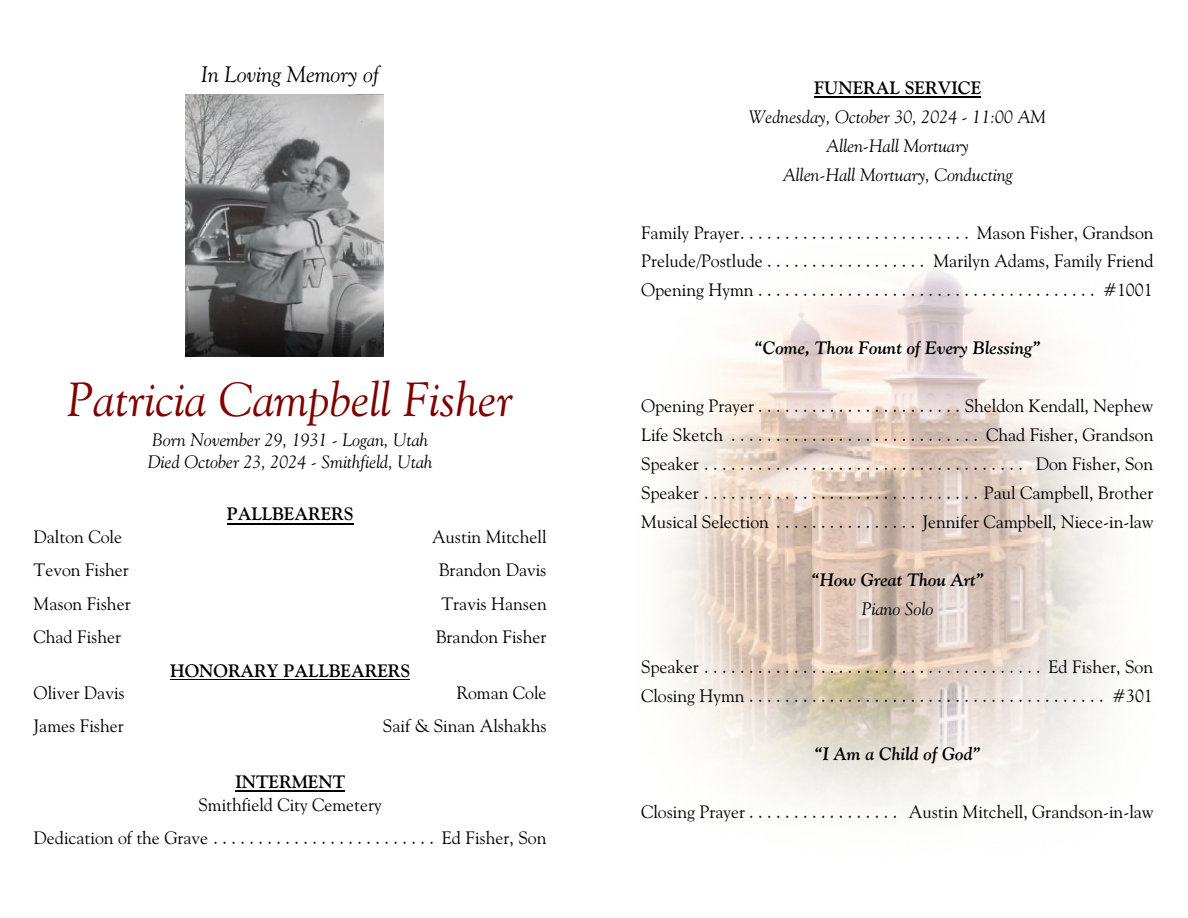
<style>
.page{position:relative;width:1188px;height:918px;background:#fff}
.page>*{position:absolute;margin:0;border:0;box-sizing:border-box;transform-origin:0 0}
.t1{font:italic 48px "Goudy Old Style BT";color:#800000}
.t2{font:italic 22.5px "Goudy Old Style BT";color:#000}
.t3{font:18px/29px "Goudy Old Style BT";color:#000;text-align:justify}
.t4{font:italic 18px/29px "Goudy Old Style BT";color:#000}
.t5{font:italic 700 18px "Goudy Old Style BT";color:#000}
.t6{font:700 18px "Goudy Old Style BT";color:#000}
</style>
<div class="page">
<img style="left:185px;top:94px;width:198px;height:263px">
<img style="left:668px;top:267px;width:442px;height:541px">
<hr style="left:227px;top:523px;width:127px;height:1px;background:#000">
<hr style="left:170px;top:679px;width:240px;height:1px;background:#000">
<hr style="left:235px;top:791px;width:110px;height:1px;background:#000">
<hr style="left:814px;top:96px;width:167px;height:1px;background:#000">
<p class="t2" style="left:201px;top:65px;width:180px">In Loving Memory of</p>
<h1 class="t1" style="left:67px;top:380px;width:448px">Patricia Campbell Fisher</h1>
<p class="t4" style="left:148px;top:430px;width:286px;line-height:22.4px">Born November 29, 1931 - Logan, Utah<br>Died October 23, 2024 - Smithfield, Utah</p>
<p class="t6" style="left:227px;top:507px;width:128px">PALLBEARERS</p>
<p class="t3" style="left:34px;top:524px;width:90px">Dalton Cole</p>
<p class="t3" style="left:432px;top:524px;width:116px">Austin Mitchell</p>
<p class="t3" style="left:34px;top:557px;width:97px">Tevon Fisher</p>
<p class="t3" style="left:439px;top:557px;width:109px">Brandon Davis</p>
<p class="t3" style="left:34px;top:591px;width:99px">Mason Fisher</p>
<p class="t3" style="left:441px;top:591px;width:107px">Travis Hansen</p>
<p class="t3" style="left:34px;top:624px;width:89px">Chad Fisher</p>
<p class="t3" style="left:436px;top:624px;width:112px">Brandon Fisher</p>
<p class="t6" style="left:170px;top:663px;width:242px">HONORARY PALLBEARERS</p>
<p class="t3" style="left:34px;top:680px;width:93px">Oliver Davis</p>
<p class="t3" style="left:456px;top:680px;width:92px">Roman Cole</p>
<p class="t3" style="left:34px;top:713px;width:92px">James Fisher</p>
<p class="t3" style="left:383px;top:713px;width:165px">Saif &amp; Sinan Alshakhs</p>
<p class="t6" style="left:235px;top:775px;width:111px">INTERMENT</p>
<p class="t3" style="left:34px;top:789px;width:514px;line-height:33.5px;text-align:center">Smithfield City Cemetery<br>Dedication of the Grave......................... Ed Fisher, Son</p>
<p class="t6" style="left:814px;top:80px;width:168px">FUNERAL SERVICE</p>
<p class="t4" style="left:749px;top:103px;width:299px;text-align:center">Wednesday, October 30, 2024 - 11:00 AM<br>Allen-Hall Mortuary<br>Allen-Hall Mortuary, Conducting</p>
<p class="t3" style="left:641px;top:219px;width:514px">Family Prayer. . . . . . . . . . . . . . . . . . . . . . . . . . Mason Fisher, Grandson Prelude/Postlude . . . . . . . . . . . . . . . . . . Marilyn Adams, Family Friend Opening Hymn...................................... #1001</p>
<p class="t5" style="left:755px;top:341px;width:288px">“Come, Thou Fount of Every Blessing”</p>
<p class="t3" style="left:641px;top:393px;width:514px">Opening Prayer . . . . . . . . . . . . . . . . . . . . . . . Sheldon Kendall, Nephew Life Sketch ............................ Chad Fisher, Grandson Speaker.................................... Don Fisher, Son Speaker...............................Paul Campbell, Brother Musical Selection . . . . . . . . . . . . . . . . Jennifer Campbell, Niece-in-law</p>
<p class="t5" style="left:811px;top:573px;width:174px">“How Great Thou Art”</p>
<p class="t4" style="left:862px;top:596px;width:73px">Piano Solo</p>
<p class="t3" style="left:641px;top:654px;width:514px">Speaker...................................... Ed Fisher, Son<br>Closing Hymn........................................ #301</p>
<p class="t5" style="left:814px;top:746px;width:168px">“I Am a Child of God”</p>
<p class="t3" style="left:641px;top:799px;width:514px">Closing Prayer . . . . . . . . . . . . . . . . . Austin Mitchell, Grandson-in-law</p>
</div>
